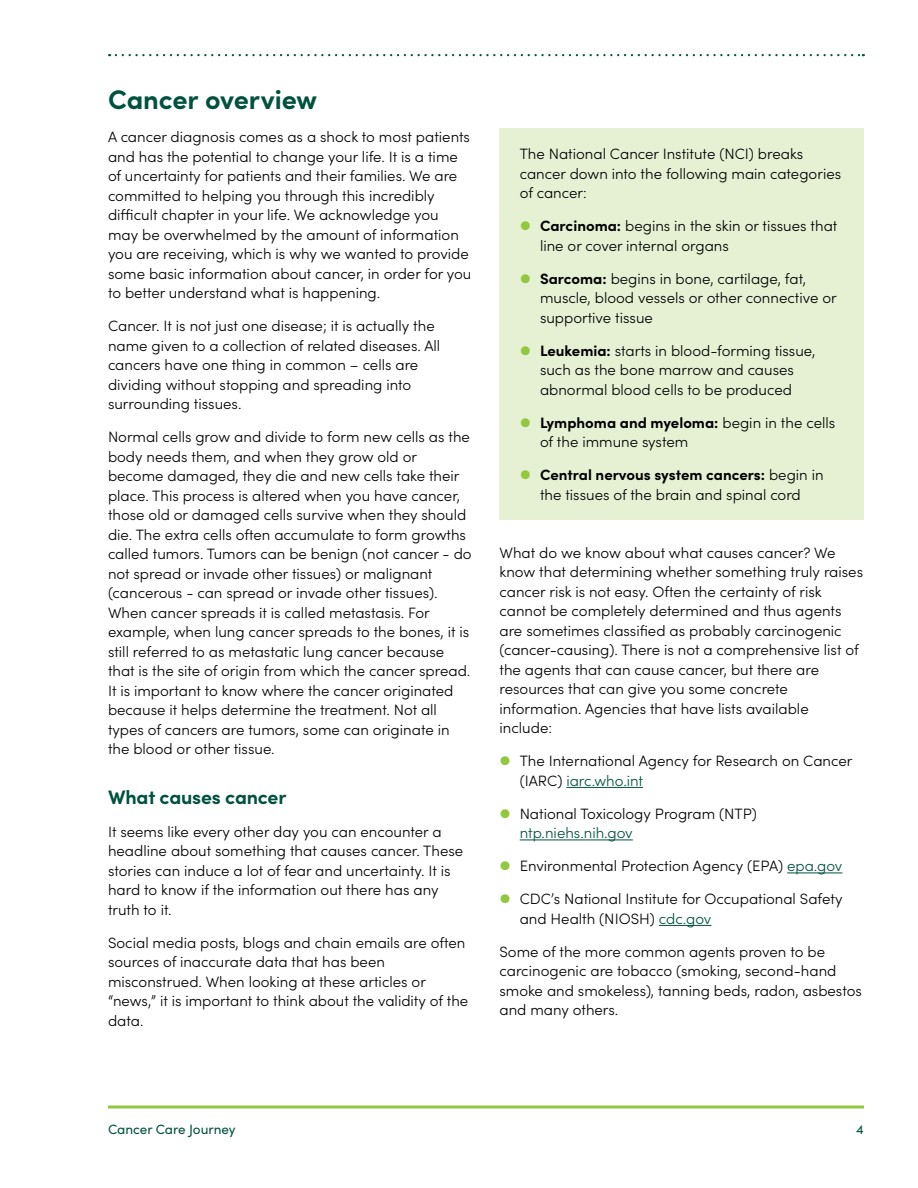
<style>
.page{position:relative;width:918px;height:1188px;background:#fff}
.page>*{position:absolute;margin:0;border:0;box-sizing:border-box;transform-origin:0 0}
.t1{font:700 27px "Sofia Pro";letter-spacing:-.005em;color:#00523f}
.t2{font:700 19.5px "Sofia Pro";letter-spacing:-.01em;color:#00523f}
.t3{font:300 15px/19.5px "Sofia Pro";color:#000}
.t4{font:13.5px "Sofia Pro";color:#00523f}
.s1{color:#92c83e}
.s2{font-weight:700}
.s3{color:#00523f}
</style>
<div class="page">
<hr style="left:108px;top:1106px;width:756px;height:2px;background:#92c83e">
<hr style="left:566px;top:787px;width:77px;height:1px;background:#00523f">
<hr style="left:520px;top:840px;width:113px;height:1px;background:#00523f">
<hr style="left:787px;top:873px;width:55px;height:1px;background:#00523f">
<hr style="left:659px;top:925px;width:52px;height:1px;background:#00523f">
<div style="left:500px;top:128px;width:364px;height:392px;background:#e6f1d4"></div>
<svg style="left:116px;top:54px;width:748px;height:2px"></svg>
<h1 class="t1" style="left:108px;top:79px;width:211px">Cancer overview</h1>
<p class="t3" style="left:108px;top:126px;width:365px">A cancer diagnosis comes as a shock to most patients and has the potential to change your life. It is a time of uncertainty for patients and their families. We are committed to helping you through this incredibly difficult chapter in your life. We acknowledge you may be overwhelmed by the amount of information you are receiving, which is why we wanted to provide some basic information about cancer, in order for you to better understand what is happening.</p>
<p class="t3" style="left:108px;top:315px;width:334px">Cancer. It is not just one disease; it is actually the name given to a collection of related diseases. All cancers have one thing in common – cells are dividing without stopping and spreading into surrounding tissues.</p>
<p class="t3" style="left:108px;top:426px;width:365px">Normal cells grow and divide to form new cells as the body needs them, and when they grow old or become damaged, they die and new cells take their place. This process is altered when you have cancer, those old or damaged cells survive when they should die. The extra cells often accumulate to form growths called tumors. Tumors can be benign (not cancer - do not spread or invade other tissues) or malignant (cancerous - can spread or invade other tissues).<br>When cancer spreads it is called metastasis. For example, when lung cancer spreads to the bones, it is still referred to as metastatic lung cancer because that is the site of origin from which the cancer spread.<br>It is important to know where the cancer originated because it helps determine the treatment. Not all types of cancers are tumors, some can originate in the blood or other tissue.</p>
<h2 class="t2" style="left:108px;top:782px;width:180px">What causes cancer</h2>
<p class="t3" style="left:108px;top:821px;width:357px">It seems like every other day you can encounter a headline about something that causes cancer. These stories can induce a lot of fear and uncertainty. It is hard to know if the information out there has any truth to it.</p>
<p class="t3" style="left:108px;top:932px;width:362px">Social media posts, blogs and chain emails are often sources of inaccurate data that has been misconstrued. When looking at these articles or “news,” it is important to think about the validity of the data.</p>
<p class="t3" style="left:520px;top:143px;width:323px">The National Cancer Institute (NCI) breaks cancer down into the following main categories of cancer:</p>
<p class="t3" style="left:540px;top:215px;width:299px;text-indent:-20px"><span class="s1">⬤</span> <span class="s2">Carcinoma:</span> begins in the skin or tissues that line or cover internal organs</p>
<p class="t3" style="left:540px;top:268px;width:298px;text-indent:-20px"><span class="s1">⬤</span> <span class="s2">Sarcoma:</span> begins in bone, cartilage, fat, muscle, blood vessels or other connective or supportive tissue</p>
<p class="t3" style="left:520px;top:340px;width:297px;text-align:center"><span class="s1">⬤</span> <span class="s2">Leukemia:</span> starts in blood-forming tissue, such as the bone marrow and causes abnormal blood cells to be produced</p>
<p class="t3" style="left:540px;top:412px;width:297px;text-indent:-20px"><span class="s1">⬤</span> <span class="s2">Lymphoma and myeloma:</span> begin in the cells of the immune system</p>
<p class="t3" style="left:520px;top:464px;width:305px;text-align:center"><span class="s1">⬤</span> <span class="s2">Central nervous system cancers:</span> begin in the tissues of the brain and spinal cord</p>
<p class="t3" style="left:500px;top:542px;width:365px">What do we know about what causes cancer? We know that determining whether something truly raises cancer risk is not easy. Often the certainty of risk cannot be completely determined and thus agents are sometimes classified as probably carcinogenic (cancer-causing). There is not a comprehensive list of the agents that can cause cancer, but there are resources that can give you some concrete information. Agencies that have lists available include:</p>
<p class="t3" style="left:520px;top:751px;width:334px;text-indent:-20px"><span class="s1">⬤</span> The International Agency for Research on Cancer (IARC) <span class="s3">iarc.who.int</span></p>
<p class="t3" style="left:520px;top:803px;width:239px;text-indent:-20px"><span class="s1">⬤</span> National Toxicology Program (NTP) <span class="s3">ntp.niehs.nih.gov</span></p>
<p class="t3" style="left:500px;top:856px;width:344px"><span class="s1">⬤</span> Environmental Protection Agency (EPA) <span class="s3">epa.gov</span></p>
<p class="t3" style="left:520px;top:889px;width:324px;text-indent:-20px"><span class="s1">⬤</span> CDC’s National Institute for Occupational Safety and Health (NIOSH) <span class="s3">cdc.gov</span></p>
<p class="t3" style="left:500px;top:941px;width:364px">Some of the more common agents proven to be carcinogenic are tobacco (smoking, second-hand smoke and smokeless), tanning beds, radon, asbestos and many others.</p>
<p class="t4" style="left:108px;top:1119px;width:129px">Cancer Care Journey</p>
<p class="t4" style="left:856px;top:1119px;width:9px">4</p>
</div>
